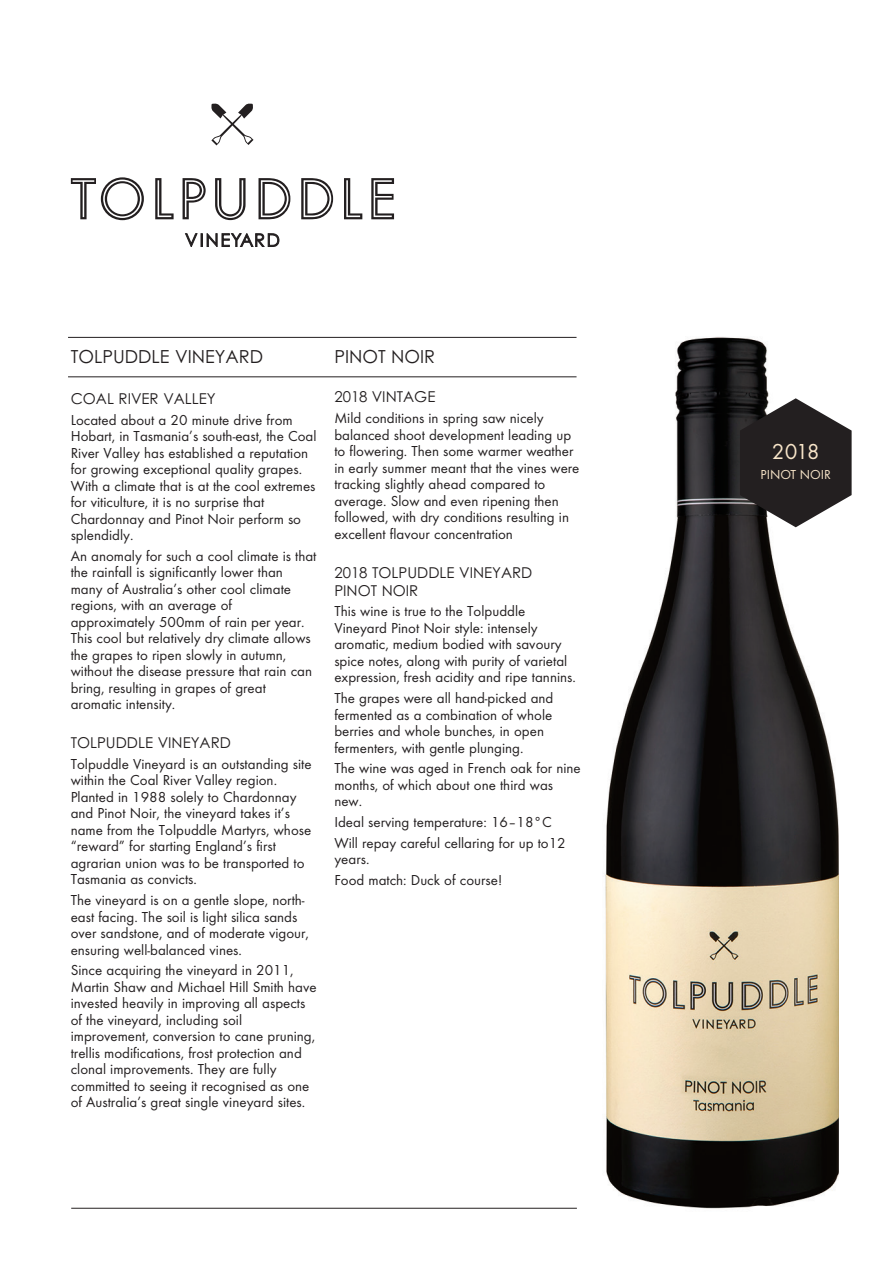
<style>
.page{position:relative;width:893px;height:1263px;background:#fff}
.page>*{position:absolute;margin:0;border:0;box-sizing:border-box;transform-origin:0 0}
.t1{font:22.5px "Futura TOT";color:#f8e5c9}
.t2{font:18px "Century Gothic Pro";color:#231f20}
.t3{font:15px/16.5px "Futura TOT";color:#231f20}
.t4{font:15px/18px "Century Gothic Pro";color:#231f20}
.t5{font:13.5px "Futura TOT";color:#f8e5c9}
</style>
<div class="page">
<hr style="left:71px;top:1208px;width:506px;height:1px;background:#231f20">
<hr style="left:68px;top:376px;width:508px;height:1px;background:#231f20">
<hr style="left:68px;top:337px;width:508px;height:1px;background:#231f20">
<img style="left:605px;top:337px;width:234px;height:872px">
<svg style="left:211px;top:103px;width:43px;height:42px"></svg>
<svg style="left:185px;top:233px;width:94px;height:14px"></svg>
<svg style="left:155px;top:178px;width:19px;height:41px"></svg>
<svg style="left:344px;top:178px;width:18px;height:41px"></svg>
<svg style="left:371px;top:178px;width:23px;height:41px"></svg>
<svg style="left:183px;top:178px;width:23px;height:41px"></svg>
<svg style="left:215px;top:178px;width:31px;height:42px"></svg>
<svg style="left:71px;top:177px;width:73px;height:43px"></svg>
<svg style="left:259px;top:178px;width:31px;height:41px"></svg>
<svg style="left:301px;top:178px;width:32px;height:41px"></svg>
<svg style="left:740px;top:398px;width:112px;height:129px"></svg>
<p class="t2" style="left:71px;top:346px;width:194px">TOLPUDDLE VINEYARD</p>
<p class="t4" style="left:71px;top:389px;width:147px">COAL RIVER VALLEY</p>
<p class="t3" style="left:71px;top:411px;width:247px">Located about a 20 minute drive from Hobart, in Tasmania’s south-east, the Coal River Valley has established a reputation for growing exceptional quality grapes.<br>With a climate that is at the cool extremes for viticulture, it is no surprise that Chardonnay and Pinot Noir perform so splendidly.</p>
<p class="t3" style="left:71px;top:547px;width:247px">An anomaly for such a cool climate is that the rainfall is significantly lower than many of Australia’s other cool climate regions, with an average of approximately 500mm of rain per year.<br>This cool but relatively dry climate allows the grapes to ripen slowly in autumn, without the disease pressure that rain can bring, resulting in grapes of great aromatic intensity.</p>
<p class="t4" style="left:71px;top:733px;width:162px">TOLPUDDLE VINEYARD</p>
<p class="t3" style="left:71px;top:756px;width:242px">Tolpuddle Vineyard is an outstanding site within the Coal River Valley region.<br>Planted in 1988 solely to Chardonnay and Pinot Noir, the vineyard takes it’s name from the Tolpuddle Martyrs, whose “reward” for starting England’s first agrarian union was to be transported to Tasmania as convicts.</p>
<p class="t3" style="left:71px;top:892px;width:240px">The vineyard is on a gentle slope, north&shy;east facing. The soil is light silica sands over sandstone, and of moderate vigour, ensuring well-balanced vines.</p>
<p class="t3" style="left:71px;top:962px;width:247px">Since acquiring the vineyard in 2011, Martin Shaw and Michael Hill Smith have invested heavily in improving all aspects of the vineyard, including soil improvement, conversion to cane pruning, trellis modifications, frost protection and clonal improvements. They are fully committed to seeing it recognised as one of Australia’s great single vineyard sites.</p>
<p class="t2" style="left:334px;top:346px;width:102px">PINOT NOIR</p>
<p class="t4" style="left:334px;top:388px;width:103px">2018 VINTAGE</p>
<p class="t3" style="left:334px;top:410px;width:247px">Mild conditions in spring saw nicely balanced shoot development leading up to flowering. Then some warmer weather in early summer meant that the vines were tracking slightly ahead compared to average. Slow and even ripening then followed, with dry conditions resulting in excellent flavour concentration</p>
<p class="t4" style="left:334px;top:563px;width:200px">2018 TOLPUDDLE VINEYARD<br>PINOT NOIR</p>
<p class="t3" style="left:334px;top:603px;width:243px">This wine is true to the Tolpuddle Vineyard Pinot Noir style: intensely aromatic, medium bodied with savoury spice notes, along with purity of varietal expression, fresh acidity and ripe tannins.</p>
<p class="t3" style="left:334px;top:690px;width:221px">The grapes were all hand-picked and fermented as a combination of whole berries and whole bunches, in open fermenters, with gentle plunging.</p>
<p class="t3" style="left:334px;top:760px;width:248px">The wine was aged in French oak for nine months, of which about one third was new.</p>
<p class="t3" style="left:334px;top:814px;width:219px">Ideal serving temperature: 16–18°C</p>
<p class="t3" style="left:334px;top:835px;width:233px">Will repay careful cellaring for up to12 years.</p>
<p class="t3" style="left:334px;top:872px;width:169px">Food match: Duck of course!</p>
<p class="t1" style="left:772px;top:438px;width:49px">2018</p>
<p class="t5" style="left:760px;top:466px;width:72px">PINOT NOIR</p>
</div>
